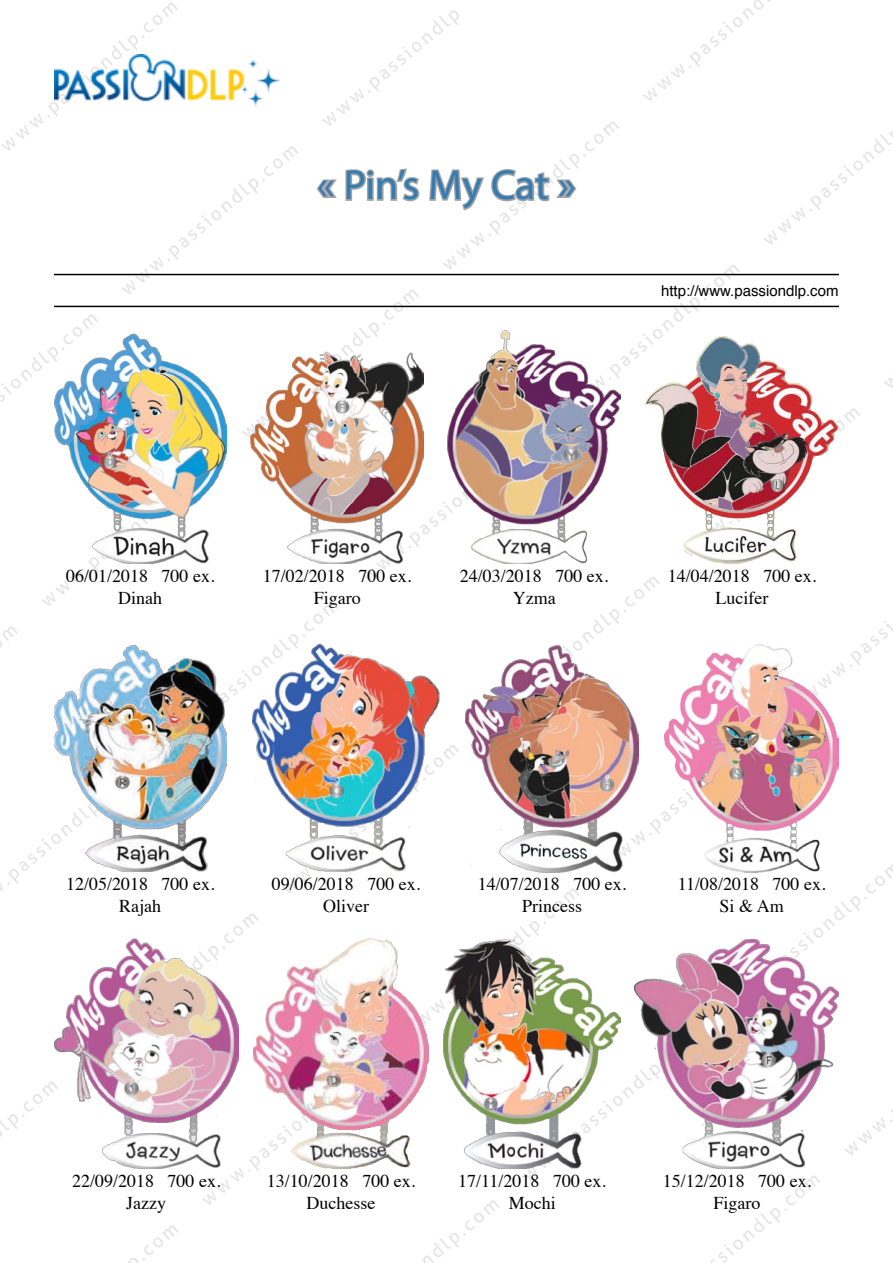
<style>
.page{position:relative;width:893px;height:1263px;background:#fff}
.page>*{position:absolute;margin:0;border:0;box-sizing:border-box;transform-origin:0 0}
.t1{font:42px "Myriad Pro";letter-spacing:-.005em;color:#337bb3}
.t2{font:18px/21.6px "Times";color:#000;text-align:center}
.t3{font:15px "Helvetica";color:#000}
</style>
<div class="page">
<img style="left:0;top:0;width:893px;height:1263px">
<hr style="left:54px;top:274px;width:785px;height:1px;background:#000">
<hr style="left:54px;top:306px;width:785px;height:1px;background:#000">
<svg style="left:315px;top:167px;width:106px;height:36px"></svg>
<svg style="left:428px;top:168px;width:150px;height:44px"></svg>
<img style="left:54px;top:54px;width:225px;height:53px">
<img style="left:54px;top:322px;width:172px;height:241px">
<img style="left:251px;top:322px;width:172px;height:241px">
<img style="left:448px;top:322px;width:172px;height:241px">
<img style="left:645px;top:337px;width:194px;height:226px">
<img style="left:54px;top:630px;width:172px;height:241px">
<img style="left:252px;top:632px;width:188px;height:239px">
<img style="left:466px;top:645px;width:173px;height:227px">
<img style="left:664px;top:644px;width:175px;height:228px">
<img style="left:54px;top:938px;width:185px;height:230px">
<img style="left:254px;top:939px;width:174px;height:229px">
<img style="left:444px;top:940px;width:177px;height:228px">
<img style="left:635px;top:940px;width:204px;height:229px">
<h1 class="t1" style="left:317px;top:159px;width:260px">« Pin’s My Cat »</h1>
<p class="t3" style="left:661px;top:279px;width:179px">http://www.passiondlp.com</p>
<p class="t2" style="left:66px;top:564px;width:150px">06/01/2018 700 ex.<br>Dinah</p>
<p class="t2" style="left:263px;top:564px;width:150px">17/02/2018 700 ex.<br>Figaro</p>
<p class="t2" style="left:460px;top:564px;width:150px">24/03/2018 700 ex.<br>Yzma</p>
<p class="t2" style="left:668px;top:564px;width:150px">14/04/2018 700 ex.<br>Lucifer</p>
<p class="t2" style="left:66px;top:872px;width:150px">12/05/2018 700 ex.<br>Rajah</p>
<p class="t2" style="left:272px;top:872px;width:150px">09/06/2018 700 ex.<br>Oliver</p>
<p class="t2" style="left:478px;top:872px;width:150px">14/07/2018 700 ex.<br>Princess</p>
<p class="t2" style="left:678px;top:872px;width:149px">11/08/2018 700 ex.<br>Si &amp; Am</p>
<p class="t2" style="left:72px;top:1169px;width:150px">22/09/2018 700 ex.<br>Jazzy</p>
<p class="t2" style="left:267px;top:1169px;width:150px">13/10/2018 700 ex.<br>Duchesse</p>
<p class="t2" style="left:458px;top:1169px;width:149px">17/11/2018 700 ex.<br>Mochi</p>
<p class="t2" style="left:663px;top:1169px;width:150px">15/12/2018 700 ex.<br>Figaro</p>
</div>
